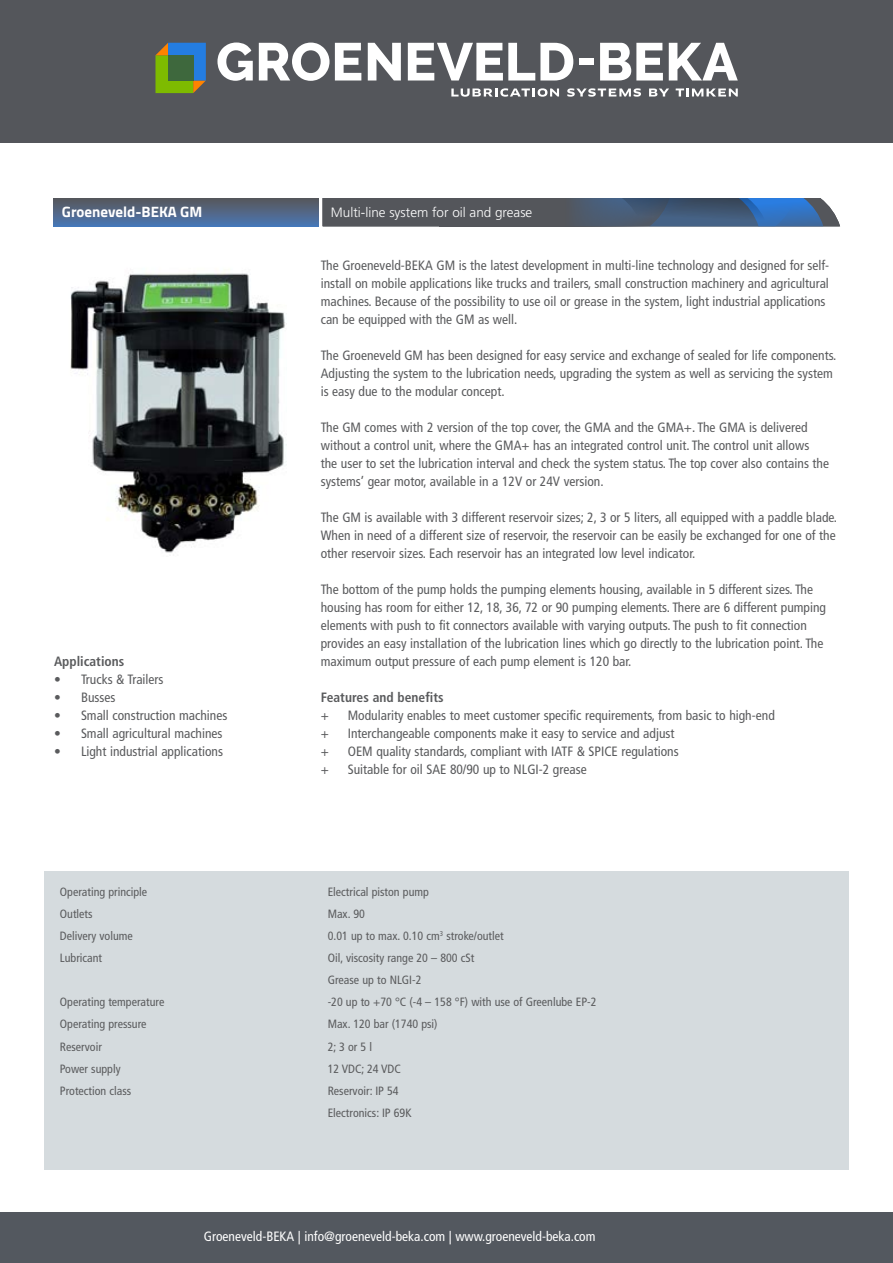
<style>
.page{position:relative;width:893px;height:1263px;background:#fff}
.page>*{position:absolute;margin:0;border:0;box-sizing:border-box;transform-origin:0 0}
.t1{font:700 15px "Titillium Web";color:#fff}
.t2{font:700 15px "Frutiger LT Std";color:#fff}
.t3{font:condensed 13.5px/18px "Frutiger LT Std";color:#5a5b5d}
.t4{font:300 13.5px "Frutiger LT Std";color:#fff}
.t5{font:condensed 13.5px "Frutiger LT Std";color:#fff}
.t6{font:700 condensed 13.5px "Frutiger LT Std";color:#5a5b5d}
.t7{font:condensed 12px/22.2px "Frutiger LT Std";color:#5a5b5d}
</style>
<div class="page">
<div style="left:0;top:0;width:893px;height:142px;background:#54565b"></div>
<svg style="left:155px;top:43px;width:51px;height:50px;background:#5f9163"></svg>
<div style="left:168px;top:55px;width:25px;height:25px;background:#3e683d"></div>
<svg style="left:451px;top:88px;width:108px;height:9px"></svg>
<svg style="left:567px;top:88px;width:74px;height:9px"></svg>
<svg style="left:649px;top:89px;width:20px;height:8px"></svg>
<svg style="left:676px;top:89px;width:62px;height:8px"></svg>
<svg style="left:217px;top:43px;width:36px;height:38px"></svg>
<svg style="left:259px;top:43px;width:70px;height:38px"></svg>
<svg style="left:335px;top:43px;width:26px;height:38px"></svg>
<svg style="left:368px;top:43px;width:33px;height:38px"></svg>
<svg style="left:408px;top:43px;width:165px;height:38px"></svg>
<div style="left:579px;top:58px;width:14px;height:7px;background:#fff"></div>
<svg style="left:600px;top:43px;width:63px;height:38px"></svg>
<svg style="left:669px;top:43px;width:69px;height:38px"></svg>
<div style="left:53px;top:198px;width:266px;height:28px;background:linear-gradient(to bottom,#595759,#4a75af)"></div>
<div style="left:44px;top:872px;width:804px;height:298px;background:#d5dbde"></div>
<img style="left:70px;top:269px;width:217px;height:284px">
<svg style="left:322px;top:198px;width:518px;height:28px;background:#4d637f"></svg>
<svg style="left:440px;top:198px;width:280px;height:28px;background:#4c5767"></svg>
<div style="left:0;top:1212px;width:893px;height:51px;background:#53585f"></div>
<p class="t2" style="left:62px;top:203px;width:105px">BEKA M-Series</p>
<p class="t1" style="left:62px;top:201px;width:142px">Groeneveld-BEKA GM</p>
<p class="t4" style="left:331px;top:205px;width:225px">Untur, odit hariti beat des sum tifecib</p>
<p class="t4" style="left:331px;top:205px;width:203px">Multi-line system for oil and grease</p>
<p class="t6" style="left:54px;top:653px;width:72px">Applications</p>
<p class="t3" style="left:54px;top:670px;width:111px">• Trucks &amp; Trailers</p>
<p class="t3" style="left:54px;top:688px;width:63px">• Busses</p>
<p class="t3" style="left:54px;top:706px;width:175px">• Small construction machines</p>
<p class="t3" style="left:54px;top:724px;width:170px">• Small agricultural machines</p>
<p class="t3" style="left:54px;top:742px;width:171px">• Light industrial applications</p>
<p class="t3" style="left:321px;top:256px;width:510px">The Groeneveld-BEKA GM is the latest development in multi-line technology and designed for self&shy;install on mobile applications like trucks and trailers, small construction machinery and agricultural machines. Because of the possibility to use oil or grease in the system, light industrial applications can be equipped with the GM as well.</p>
<p class="t3" style="left:321px;top:346px;width:517px">The Groeneveld GM has been designed for easy service and exchange of sealed for life components.<br>Adjusting the system to the lubrication needs, upgrading the system as well as servicing the system is easy due to the modular concept.</p>
<p class="t3" style="left:321px;top:418px;width:510px">The GM comes with 2 version of the top cover, the GMA and the GMA+. The GMA is delivered without a control unit, where the GMA+ has an integrated control unit. The control unit allows the user to set the lubrication interval and check the system status. The top cover also contains the systems’ gear motor, available in a 12V or 24V version.</p>
<p class="t3" style="left:321px;top:508px;width:518px;text-align:justify">The GM is available with 3 different reservoir sizes; 2, 3 or 5 liters, all equipped with a paddle blade.<br>When in need of a different size of reservoir, the reservoir can be easily be exchanged for one of the other reservoir sizes. Each reservoir has an integrated low level indicator.</p>
<p class="t3" style="left:321px;top:580px;width:507px">The bottom of the pump holds the pumping elements housing, available in 5 different sizes. The housing has room for either 12, 18, 36, 72 or 90 pumping elements. There are 6 different pumping elements with push to fit connectors available with varying outputs. The push to fit connection provides an easy installation of the lubrication lines which go directly to the lubrication point. The maximum output pressure of each pump element is 120 bar.</p>
<p class="t6" style="left:321px;top:689px;width:124px">Features and benefits</p>
<p class="t3" style="left:321px;top:706px;width:10px">+</p>
<p class="t3" style="left:348px;top:706px;width:429px">Modularity enables to meet customer specific requirements, from basic to high-end</p>
<p class="t3" style="left:321px;top:724px;width:10px">+</p>
<p class="t3" style="left:348px;top:724px;width:328px">Interchangeable components make it easy to service and adjust</p>
<p class="t3" style="left:321px;top:742px;width:10px">+</p>
<p class="t3" style="left:348px;top:742px;width:332px">OEM quality standards, compliant with IATF &amp; SPICE regulations</p>
<p class="t3" style="left:321px;top:760px;width:10px">+</p>
<p class="t3" style="left:348px;top:760px;width:240px">Suitable for oil SAE 80/90 up to NLGI-2 grease</p>
<p class="t7" style="left:60px;top:880px;width:89px">Operating principle</p>
<p class="t7" style="left:328px;top:880px;width:103px">Electrical piston pump</p>
<p class="t7" style="left:60px;top:902px;width:34px">Outlets</p>
<p class="t7" style="left:328px;top:902px;width:39px">Max. 90</p>
<p class="t7" style="left:60px;top:925px;width:74px">Delivery volume</p>
<p class="t7" style="left:328px;top:925px;width:177px">0.01 up to max. 0.10 cm<sup>3</sup> stroke/outlet</p>
<p class="t7" style="left:60px;top:947px;width:44px">Lubricant</p>
<p class="t7" style="left:328px;top:947px;width:148px">Oil, viscosity range 20 – 800 cSt<br>Grease up to NLGI-2</p>
<p class="t7" style="left:60px;top:991px;width:106px">Operating temperature</p>
<p class="t7" style="left:328px;top:991px;width:270px">-20 up to +70 °C (-4 – 158 °F) with use of Greenlube EP-2</p>
<p class="t7" style="left:60px;top:1013px;width:88px">Operating pressure</p>
<p class="t7" style="left:328px;top:1013px;width:111px">Max. 120 bar (1740 psi)</p>
<p class="t7" style="left:60px;top:1035px;width:43px">Reservoir</p>
<p class="t7" style="left:328px;top:1035px;width:46px">2; 3 or 5 l</p>
<p class="t7" style="left:60px;top:1057px;width:62px">Power supply</p>
<p class="t7" style="left:328px;top:1057px;width:75px">12 VDC; 24 VDC</p>
<p class="t7" style="left:60px;top:1080px;width:73px">Protection class</p>
<p class="t7" style="left:328px;top:1080px;width:85px">Reservoir: IP 54<br>Electronics: IP 69K</p>
<p class="t5" style="left:204px;top:1228px;width:393px">Groeneveld-BEKA | info@groeneveld-beka.com | www.groeneveld-beka.com</p>
</div>
